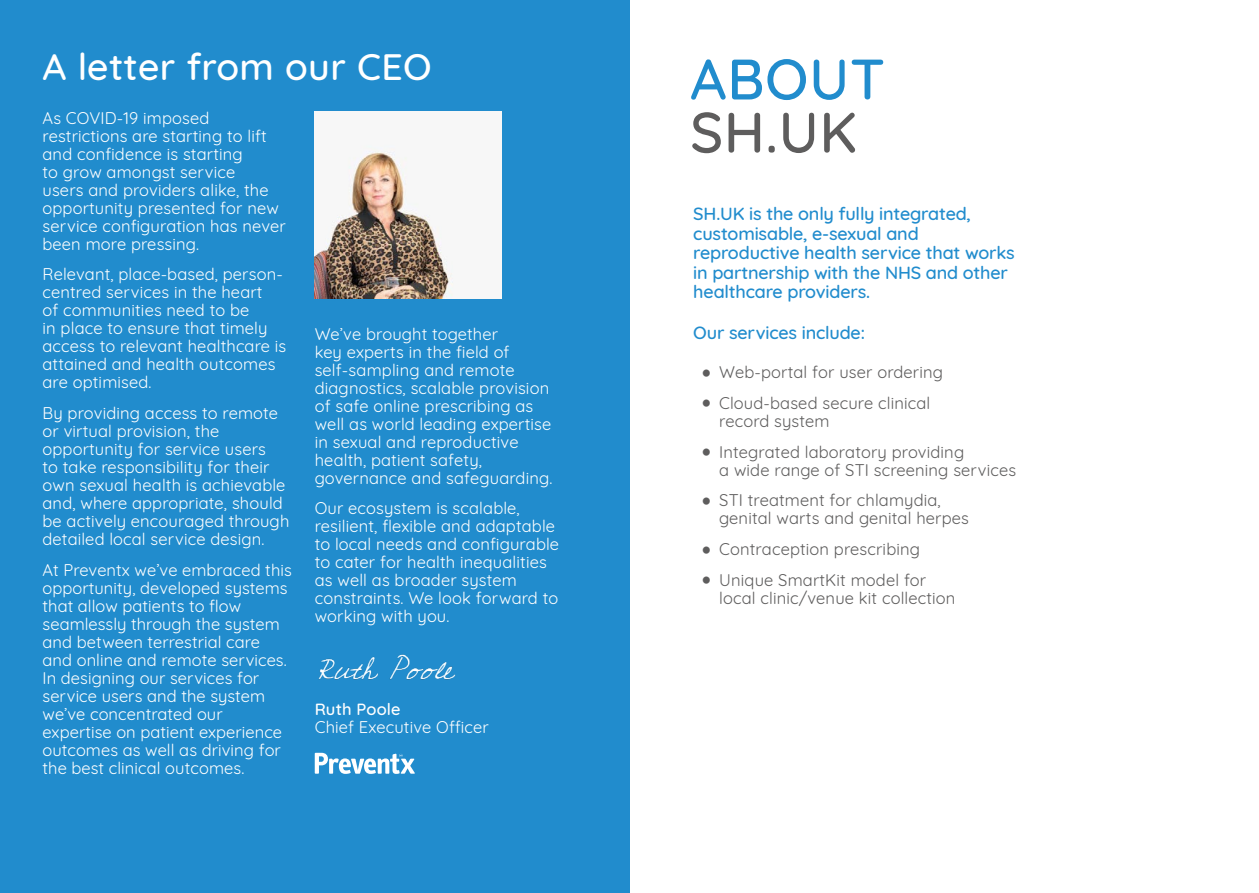
<style>
.page{position:relative;width:1259px;height:893px;background:#fff}
.page>*{position:absolute;margin:0;border:0;box-sizing:border-box;transform-origin:0 0}
.Page_Tite_on_White{font:500 57px/53.1px "Quicksand";letter-spacing:.01em;color:#218ccd}
.Body_on_Blue_Title{font:500 37.5px "Quicksand";letter-spacing:.01em;color:#fff}
.Into_Body_on_white{font:500 18px/19.5px "Quicksand";letter-spacing:-.01em;color:#218ccd}
.Body_on_Blue{font:16.5px/18px "Quicksand";letter-spacing:.01em;color:#fff}
.t1{font:16.5px/18px "Quicksand";letter-spacing:.01em;color:#5e5d5d}
.s1{font-weight:500}
.s2{color:#5e5d5d}
.s3{font-size:27px}
</style>
<div class="page">
<div style="left:0;top:0;width:629px;height:893px;background:#218ccd"></div>
<img style="left:318px;top:654px;width:138px;height:26px">
<svg style="left:315px;top:753px;width:100px;height:21px"></svg>
<img style="left:315px;top:111px;width:187px;height:187px">
<p class="Body_on_Blue_Title" style="left:43px;top:36px;width:391px">A letter from our CEO</p>
<p class="Body_on_Blue" style="left:43px;top:107px;width:245px">As COVID-19 imposed restrictions are starting to lift and confidence is starting<br>to grow amongst service<br>users and providers alike, the opportunity presented for new service configuration has never been more pressing.</p>
<p class="Body_on_Blue" style="left:43px;top:264px;width:245px">Relevant, place-based, person&shy;centred services in the heart<br>of communities need to be<br>in place to ensure that timely access to relevant healthcare is attained and health outcomes are optimised.</p>
<p class="Body_on_Blue" style="left:43px;top:402px;width:248px">By providing access to remote or virtual provision, the opportunity for service users<br>to take responsibility for their own sexual health is achievable and, where appropriate, should be actively encouraged through detailed local service design.</p>
<p class="Body_on_Blue" style="left:43px;top:559px;width:251px">At Preventx we’ve embraced this opportunity, developed systems that allow patients to flow seamlessly through the system and between terrestrial care and online and remote services.<br>In designing our services for service users and the system we’ve concentrated our expertise on patient experience outcomes as well as driving for the best clinical outcomes.</p>
<p class="Body_on_Blue" style="left:315px;top:323px;width:239px">We’ve brought together<br>key experts in the field of self-sampling and remote diagnostics, scalable provision of safe online prescribing as well as world leading expertise in sexual and reproductive health, patient safety, governance and safeguarding.</p>
<p class="Body_on_Blue" style="left:315px;top:498px;width:246px">Our ecosystem is scalable, resilient, flexible and adaptable to local needs and configurable to cater for health inequalities as well as broader system constraints. We look forward to working with you.</p>
<p class="Body_on_Blue" style="left:315px;top:698px;width:175px"><span class="s1">Ruth Poole<br></span>Chief Executive Officer</p>
<p class="Page_Tite_on_White" style="left:690px;top:47px;width:196px">ABOUT<br><span class="s2">SH.UK</span></p>
<p class="Into_Body_on_white" style="left:693px;top:202px;width:323px">SH.UK is the only fully integrated, customisable, e-sexual and reproductive health service that works in partnership with the NHS and other healthcare providers.</p>
<p class="Into_Body_on_white" style="left:693px;top:321px;width:173px">Our services include:</p>
<p class="t1" style="left:702px;top:361px;width:243px"><span class="s3">•</span> Web-portal for user ordering</p>
<p class="t1" style="left:719px;top:392px;width:213px;text-indent:-17px"><span class="s3">•</span> Cloud-based secure clinical record system</p>
<p class="t1" style="left:719px;top:441px;width:298px;text-indent:-17px"><span class="s3">•</span> Integrated laboratory providing<br>a wide range of STI screening services</p>
<p class="t1" style="left:719px;top:490px;width:251px;text-indent:-17px"><span class="s3">•</span> STI treatment for chlamydia, genital warts and genital herpes</p>
<p class="t1" style="left:702px;top:538px;width:220px"><span class="s3">•</span> Contraception prescribing</p>
<p class="t1" style="left:719px;top:569px;width:238px;text-indent:-17px"><span class="s3">•</span> Unique SmartKit model for local clinic/venue kit collection</p>
</div>
